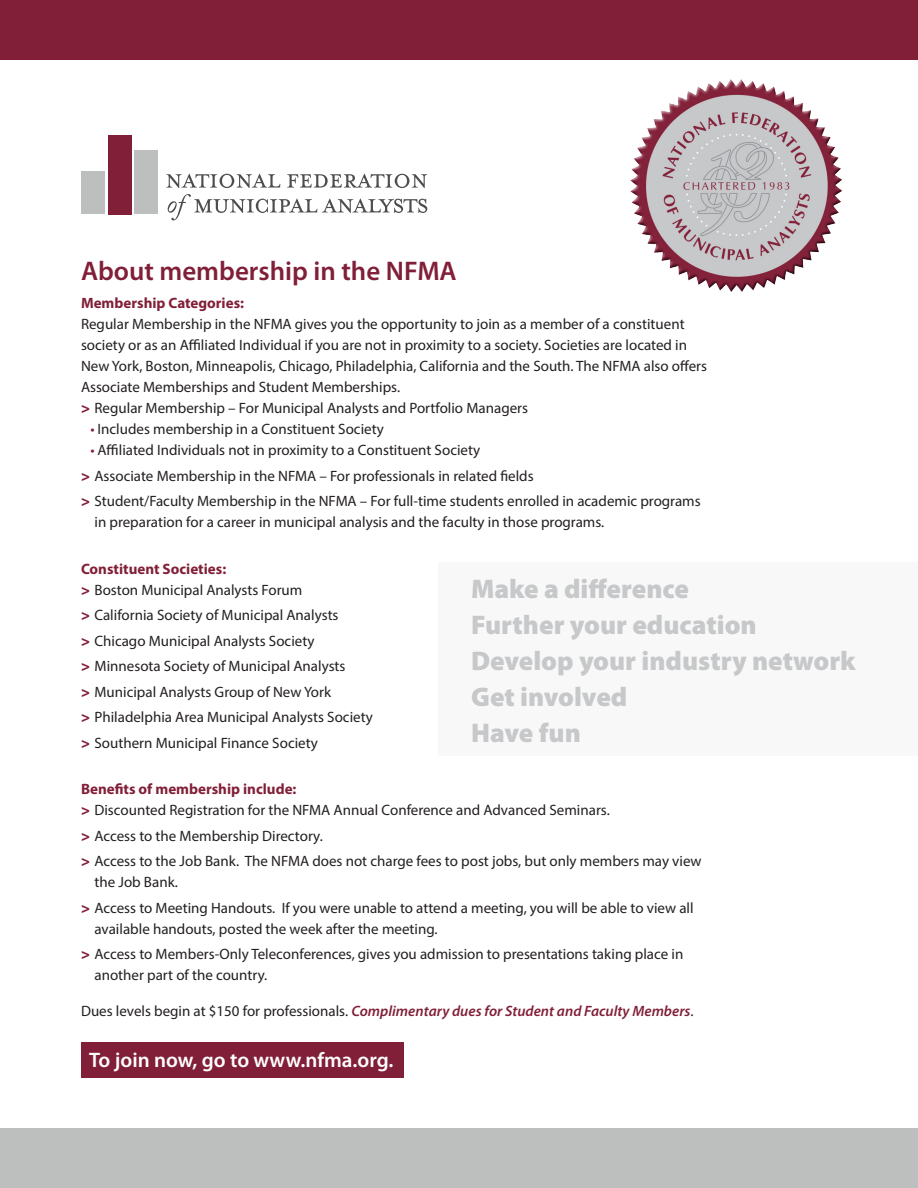
<style>
.page{position:relative;width:918px;height:1188px;background:#fff}
.page>*{position:absolute;margin:0;border:0;box-sizing:border-box;transform-origin:0 0}
.t1{font:900 27px "Myriad Pro";color:#c7c8ca}
.t2{font:600 27px "Myriad Pro";color:#811f38}
.t3{font:600 21px "Myriad Pro";color:#fff}
.t4{font:15px/21px "Myriad Pro";color:#231f20}
.t5{font:italic 600 15px "Myriad Pro";color:#811f38}
.t6{font:700 15px "Myriad Pro";color:#811f38}
.s1{font-weight:900;color:#811f38}
.s2{color:#811f38}
.s3{font-weight:400;font-style:normal;color:#231f20}
</style>
<div class="page">
<div style="left:438px;top:562px;width:480px;height:194px;background:#f8f8f8"></div>
<div style="left:81px;top:172px;width:24px;height:42px;background:#bdbebe"></div>
<div style="left:108px;top:135px;width:24px;height:79px;background:#811f38"></div>
<div style="left:134px;top:150px;width:24px;height:64px;background:#bdbebe"></div>
<svg style="left:168px;top:194px;width:259px;height:26px"></svg>
<svg style="left:166px;top:174px;width:114px;height:14px"></svg>
<svg style="left:287px;top:174px;width:140px;height:14px"></svg>
<div style="left:0;top:0;width:918px;height:60px;background:#811f38"></div>
<div style="left:0;top:1128px;width:918px;height:60px;background:#bdbebe"></div>
<img style="left:630px;top:80px;width:212px;height:212px">
<div style="left:81px;top:1042px;width:323px;height:36px;background:#811f38"></div>
<p class="t2" style="left:81px;top:254px;width:377px">About membership in the NFMA</p>
<p class="t6" style="left:81px;top:294px;width:165px">Membership Categories:</p>
<p class="t4" style="left:81px;top:314px;width:628px">Regular Membership in the NFMA gives you the opportunity to join as a member of a constituent society or as an Affiliated Individual if you are not in proximity to a society. Societies are located in New York, Boston, Minneapolis, Chicago, Philadelphia, California and the South. The NFMA also offers Associate Memberships and Student Memberships.</p>
<p class="t4" style="left:81px;top:398px;width:449px"><span class="s1">&gt;</span> Regular Membership – For Municipal Analysts and Portfolio Managers</p>
<p class="t4" style="left:91px;top:419px;width:295px"><span class="s2">•</span> Includes membership in a Constituent Society</p>
<p class="t4" style="left:91px;top:440px;width:391px"><span class="s2">•</span> Affiliated Individuals not in proximity to a Constituent Society</p>
<p class="t4" style="left:81px;top:465px;width:454px"><span class="s1">&gt;</span> Associate Membership in the NFMA – For professionals in related fields</p>
<p class="t4" style="left:94px;top:491px;width:608px;text-indent:-14px"><span class="s1">&gt;</span> Student/Faculty Membership in the NFMA – For full-time students enrolled in academic programs in preparation for a career in municipal analysis and the faculty in those programs.</p>
<p class="t6" style="left:81px;top:559px;width:147px">Constituent Societies:</p>
<p class="t4" style="left:81px;top:579px;width:223px"><span class="s1">&gt;</span> Boston Municipal Analysts Forum</p>
<p class="t4" style="left:81px;top:605px;width:259px"><span class="s1">&gt;</span> California Society of Municipal Analysts</p>
<p class="t4" style="left:81px;top:630px;width:235px"><span class="s1">&gt;</span> Chicago Municipal Analysts Society</p>
<p class="t4" style="left:81px;top:656px;width:266px"><span class="s1">&gt;</span> Minnesota Society of Municipal Analysts</p>
<p class="t4" style="left:81px;top:681px;width:252px"><span class="s1">&gt;</span> Municipal Analysts Group of New York</p>
<p class="t4" style="left:81px;top:707px;width:293px"><span class="s1">&gt;</span> Philadelphia Area Municipal Analysts Society</p>
<p class="t4" style="left:81px;top:732px;width:238px"><span class="s1">&gt;</span> Southern Municipal Finance Society</p>
<p class="t6" style="left:81px;top:780px;width:217px">Benefits of membership include:</p>
<p class="t4" style="left:81px;top:800px;width:530px"><span class="s1">&gt;</span> Discounted Registration for the NFMA Annual Conference and Advanced Seminars.</p>
<p class="t4" style="left:81px;top:825px;width:243px"><span class="s1">&gt;</span> Access to the Membership Directory.</p>
<p class="t4" style="left:94px;top:851px;width:609px;text-indent:-14px"><span class="s1">&gt;</span> Access to the Job Bank. The NFMA does not charge fees to post jobs, but only members may view the Job Bank.</p>
<p class="t4" style="left:94px;top:897px;width:601px;text-indent:-14px"><span class="s1">&gt;</span> Access to Meeting Handouts. If you were unable to attend a meeting, you will be able to view all available handouts, posted the week after the meeting.</p>
<p class="t4" style="left:94px;top:944px;width:590px;text-indent:-14px"><span class="s1">&gt;</span> Access to Members-Only Teleconferences, gives you admission to presentations taking place in another part of the country.</p>
<p class="t5" style="left:81px;top:1002px;width:614px"><span class="s3">Dues levels begin at $150 for professionals.</span> Complimentary dues for Student and Faculty Members<span class="s3">.</span></p>
<p class="t3" style="left:89px;top:1047px;width:306px">To join now, go to www.nfma.org.</p>
<p class="t1" style="left:471px;top:571px;width:219px">Make a difference</p>
<p class="t1" style="left:471px;top:607px;width:287px">Further your education</p>
<p class="t1" style="left:471px;top:643px;width:386px">Develop your industry network</p>
<p class="t1" style="left:471px;top:679px;width:158px">Get involved</p>
<p class="t1" style="left:471px;top:715px;width:111px">Have fun</p>
</div>
